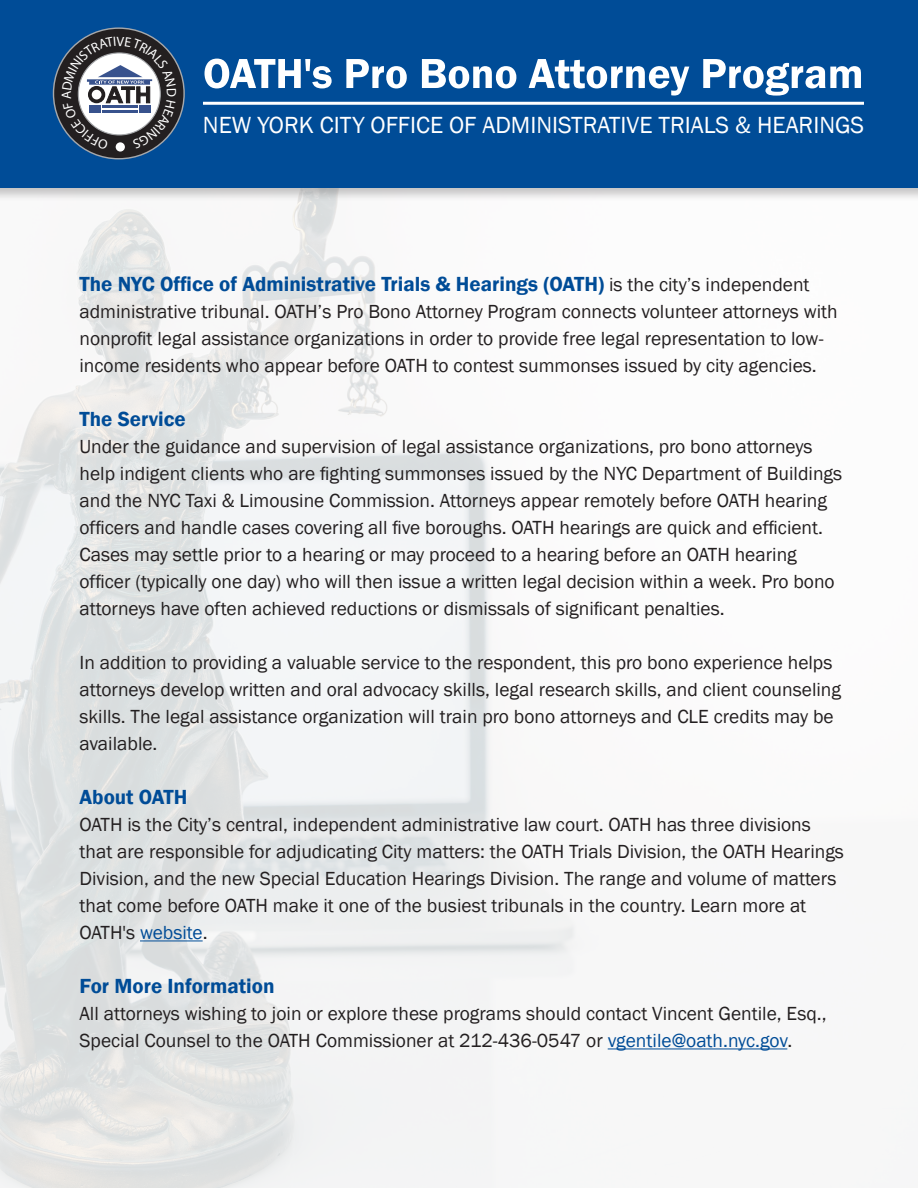
<style>
.page{position:relative;width:918px;height:1188px;background:#fff}
.page>*{position:absolute;margin:0;border:0;box-sizing:border-box;transform-origin:0 0}
.t1{font:600 43.5px "Franklin Gothic";color:#fff}
.t2{font:24px "Franklin Gothic";color:#fff}
.t3{font:600 21px "Franklin Gothic";color:#004c97}
.t4{font:19.5px/27px "Franklin Gothic";color:#231f20}
.s1{font-weight:400;font-size:19.5px;color:#231f20}
.s2{color:#004c97}
</style>
<div class="page">
<img style="left:0;top:201px;width:788px;height:987px">
<div style="left:0;top:0;width:918px;height:201px;background:#231f20;opacity:.25"></div>
<div style="left:0;top:0;width:918px;height:188px;background:#004c97"></div>
<svg style="left:53px;top:28px;width:131px;height:131px;background:#373436"></svg>
<svg style="left:116px;top:142px;width:9px;height:10px"></svg>
<hr style="left:140px;top:940px;width:63px;height:1px;background:#004c97">
<hr style="left:608px;top:1048px;width:179px;height:1px;background:#004c97">
<hr style="left:203px;top:102px;width:661px;height:3px;background:#fff">
<svg style="left:62px;top:36px;width:114px;height:113px;background:#646973"></svg>
<p class="t1" style="left:203px;top:47px;width:662px">OATH's Pro Bono Attorney Program</p>
<p class="t2" style="left:203px;top:110px;width:663px">NEW YORK CITY OFFICE OF ADMINISTRATIVE TRIALS &amp; HEARINGS</p>
<p class="t3" style="left:80px;top:272px;width:732px">The NYC Office of Administrative Trials &amp; Hearings (OATH) <span class="s1">is the city’s independent</span></p>
<p class="t4" style="left:80px;top:299px;width:760px">administrative tribunal. OATH’s Pro Bono Attorney Program connects volunteer attorneys with nonprofit legal assistance organizations in order to provide free legal representation to low&shy;income residents who appear before OATH to contest summonses issued by city agencies.</p>
<p class="t3" style="left:80px;top:407px;width:108px">The Service</p>
<p class="t4" style="left:80px;top:434px;width:764px">Under the guidance and supervision of legal assistance organizations, pro bono attorneys help indigent clients who are fighting summonses issued by the NYC Department of Buildings and the NYC Taxi &amp; Limousine Commission. Attorneys appear remotely before OATH hearing officers and handle cases covering all five boroughs. OATH hearings are quick and efficient.<br>Cases may settle prior to a hearing or may proceed to a hearing before an OATH hearing officer (typically one day) who will then issue a written legal decision within a week. Pro bono attorneys have often achieved reductions or dismissals of significant penalties.</p>
<p class="t4" style="left:80px;top:650px;width:763px">In addition to providing a valuable service to the respondent, this pro bono experience helps attorneys develop written and oral advocacy skills, legal research skills, and client counseling skills. The legal assistance organization will train pro bono attorneys and CLE credits may be available.</p>
<p class="t3" style="left:80px;top:785px;width:110px">About OATH</p>
<p class="t4" style="left:80px;top:812px;width:766px">OATH is the City’s central, independent administrative law court. OATH has three divisions that are responsible for adjudicating City matters: the OATH Trials Division, the OATH Hearings Division, and the new Special Education Hearings Division. The range and volume of matters that come before OATH make it one of the busiest tribunals in the country. Learn more at OATH's <span class="s2">website</span>.</p>
<p class="t3" style="left:80px;top:974px;width:197px">For More Information</p>
<p class="t4" style="left:80px;top:1001px;width:749px">All attorneys wishing to join or explore these programs should contact Vincent Gentile, Esq.,<br>Special Counsel to the OATH Commissioner at 212-436-0547 or <span class="s2">vgentile@oath.nyc.gov</span>.</p>
</div>
